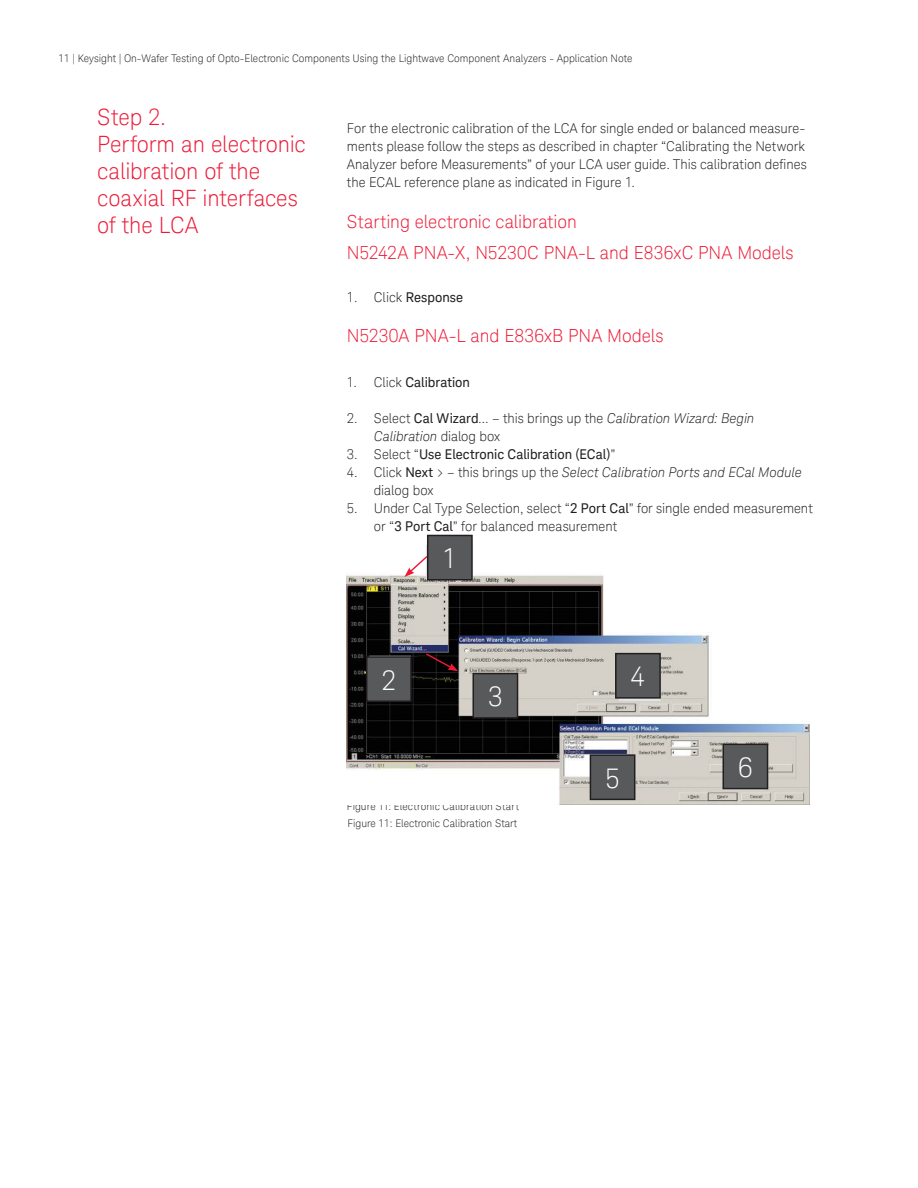
<style>
.page{position:relative;width:918px;height:1188px;background:#fff}
.page>*{position:absolute;margin:0;border:0;box-sizing:border-box;transform-origin:0 0}
.t1{font:300 27px "Keysight Sans";color:#fff}
.t2{font:300 22.5px/27px "Keysight Sans";letter-spacing:-.005em;color:#ed1a37}
.t3{font:300 18px/31px "Keysight Sans";letter-spacing:-.005em;color:#ed1a37}
.t4{font:300 13.5px/18px "Keysight Sans";color:#231f20}
.t5{font:13.5px "Keysight Sans";color:#231f20}
.t6{font:italic 300 13.5px/18px "Keysight Sans";letter-spacing:-.005em;color:#231f20}
.t7{font:300 10.5px "Keysight Sans";color:#231f20}
.s1{font-weight:300}
.s2{font-weight:400}
.s3{font-style:italic}
.s4{font-style:normal}
.s5{font-weight:400;font-style:normal}
</style>
<div class="page">
<img style="left:347px;top:545px;width:462px;height:260px">
<svg style="left:404px;top:554px;width:23px;height:23px"></svg>
<svg style="left:424px;top:652px;width:34px;height:19px"></svg>
<div style="left:428px;top:535px;width:44px;height:45px;background:#58595b"></div>
<div style="left:427px;top:535px;width:46px;height:45px;border:2px solid #231f20"></div>
<div style="left:367px;top:657px;width:44px;height:44px;background:#58595b"></div>
<div style="left:366px;top:656px;width:46px;height:46px;border:2px solid #231f20"></div>
<div style="left:473px;top:674px;width:45px;height:44px;background:#58595b"></div>
<div style="left:473px;top:673px;width:45px;height:46px;border:2px solid #231f20"></div>
<div style="left:616px;top:654px;width:44px;height:44px;background:#58595b"></div>
<div style="left:615px;top:653px;width:46px;height:46px;border:2px solid #231f20"></div>
<div style="left:590px;top:755px;width:45px;height:44px;background:#58595b"></div>
<div style="left:590px;top:754px;width:45px;height:46px;border:2px solid #231f20"></div>
<div style="left:723px;top:744px;width:45px;height:45px;background:#58595b"></div>
<div style="left:723px;top:744px;width:45px;height:45px;border:2px solid #231f20"></div>
<p class="t7" style="left:59px;top:53px;width:575px">11 | Keysight | On-Wafer Testing of Opto-Electronic Components Using the Lightwave Component Analyzers - Application Note</p>
<h2 class="t2" style="left:97px;top:105px;width:210px">Step 2.<br>Perform an electronic calibration of the coaxial RF interfaces of the LCA</h2>
<p class="t4" style="left:347px;top:121px;width:461px">For the electronic calibration of the LCA for single ended or balanced measure&shy;ments please follow the steps as described in chapter “Calibrating the Network Analyzer before Measurements” of your LCA user guide. This calibration dei nes the ECAL reference plane as indicated in Figure 1.</p>
<h3 class="t3" style="left:347px;top:207px;width:448px">Starting electronic calibration<br>N5242A PNA-X, N5230C PNA-L and E836xC PNA Models</h3>
<p class="t5" style="left:347px;top:291px;width:118px"><span class="s1">1. Click</span> Response</p>
<h3 class="t3" style="left:347px;top:322px;width:318px">N5230A PNA-L and E836xB PNA Models</h3>
<p class="t5" style="left:347px;top:376px;width:125px"><span class="s1">1. Click</span> Calibration</p>
<p class="t4" style="left:374px;top:410px;width:382px;text-indent:-27px">2. Select <span class="s2">Cal Wizard</span>… – this brings up the <span class="s3">Calibration Wizard: Begin<br>Calibration</span> dialog box</p>
<p class="t5" style="left:347px;top:448px;width:270px"><span class="s1">3. Select “</span>Use Electronic Calibration (ECal)<span class="s1">”</span></p>
<p class="t6" style="left:374px;top:464px;width:429px;text-indent:-27px"><span class="s4">4. Click</span> <span class="s5">Next</span> <span class="s4">&gt; – this brings up the</span> Select Calibration Ports and ECal Module <span class="s4">dialog box</span></p>
<p class="t4" style="left:374px;top:500px;width:440px;text-indent:-27px">5. Under Cal Type Selection, select “<span class="s2">2 Port Cal</span>” for single ended measurement or “<span class="s2">3 Port Cal</span>” for balanced measurement</p>
<h1 class="t1" style="left:382px;top:668px;width:16px">2</h1>
<h1 class="t1" style="left:443px;top:547px;width:16px">1</h1>
<h1 class="t1" style="left:488px;top:685px;width:16px">3</h1>
<p class="t7" style="left:347px;top:802px;width:174px">Figure 11: Electronic Calibration Start</p>
<p class="t7" style="left:348px;top:819px;width:171px">Figure 11: Electronic Calibration Start</p>
<h1 class="t1" style="left:631px;top:665px;width:16px">4</h1>
<h1 class="t1" style="left:605px;top:766px;width:16px">5</h1>
<h1 class="t1" style="left:738px;top:755px;width:16px">6</h1>
</div>
